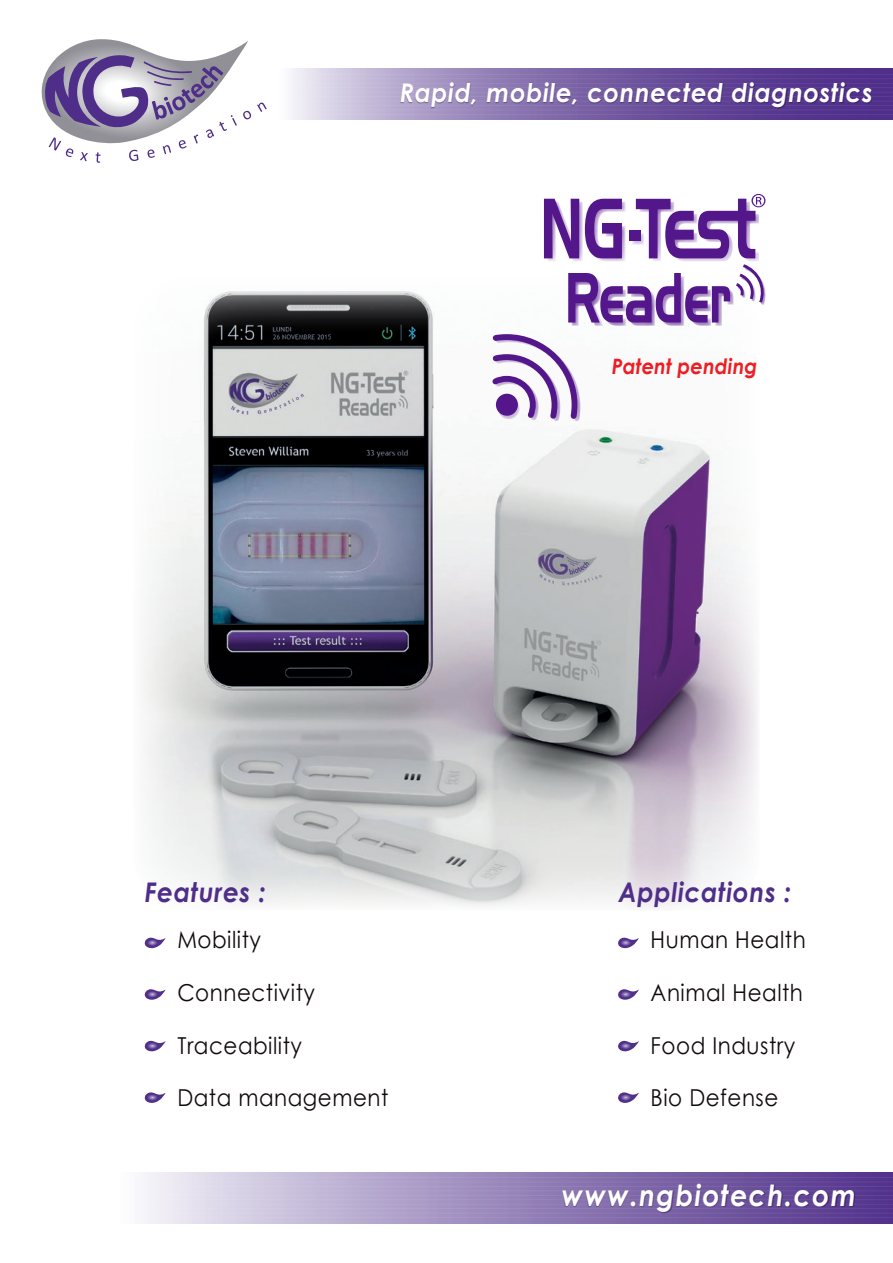
<style>
.page{position:relative;width:893px;height:1263px;background:#fff}
.page>*{position:absolute;margin:0;border:0;box-sizing:border-box;transform-origin:0 0}
.t1{font:italic 700 29.25px "Century Gothic";letter-spacing:.05em;color:#fff;scale:.92 1}
.t2{font:italic 700 27.15px "Century Gothic";letter-spacing:.025em;color:#4f2e8a;scale:.92 1}
.t3{font:italic 700 25.8px "Century Gothic";letter-spacing:.025em;color:#fff;scale:.95 1}
.t4{font:23.25px "Century Gothic";letter-spacing:.025em;color:#110a0c;scale:.92 1}
.t5{font:italic 700 21.3px "Century Gothic";letter-spacing:.005em;color:#ee1d23;scale:.92 1}
</style>
<div class="page">
<svg style="left:292px;top:69px;width:601px;height:51px;background:#927fb7"></svg>
<hr style="left:268px;top:74px;width:625px;height:1px;background:#fff">
<hr style="left:268px;top:78px;width:625px;height:1px;background:#fff">
<hr style="left:268px;top:83px;width:625px;height:1px;background:#fff">
<hr style="left:268px;top:87px;width:625px;height:1px;background:#fff">
<hr style="left:268px;top:92px;width:625px;height:1px;background:#fff">
<hr style="left:268px;top:96px;width:625px;height:1px;background:#fff">
<hr style="left:268px;top:101px;width:625px;height:1px;background:#fff">
<hr style="left:268px;top:105px;width:625px;height:1px;background:#fff">
<hr style="left:268px;top:110px;width:625px;height:1px;background:#fff">
<hr style="left:268px;top:114px;width:625px;height:1px;background:#fff">
<div style="left:23px;top:1172px;width:870px;height:51px;background:linear-gradient(to right,#fff,#4a2885)"></div>
<hr style="left:32px;top:1177px;width:861px;height:1px;background:#fff">
<hr style="left:32px;top:1181px;width:861px;height:1px;background:#fff">
<hr style="left:32px;top:1186px;width:861px;height:1px;background:#fff">
<hr style="left:32px;top:1190px;width:861px;height:1px;background:#fff">
<hr style="left:32px;top:1195px;width:861px;height:1px;background:#fff">
<hr style="left:32px;top:1199px;width:861px;height:1px;background:#fff">
<hr style="left:32px;top:1204px;width:861px;height:1px;background:#fff">
<hr style="left:32px;top:1208px;width:861px;height:1px;background:#fff">
<hr style="left:32px;top:1213px;width:861px;height:1px;background:#fff">
<hr style="left:32px;top:1217px;width:861px;height:1px;background:#fff">
<img style="left:562px;top:1180px;width:297px;height:36px">
<svg style="left:41px;top:39px;width:226px;height:124px"></svg>
<img style="left:400px;top:80px;width:475px;height:32px">
<img style="left:144px;top:291px;width:613px;height:616px">
<svg style="left:618px;top:938px;width:21px;height:10px"></svg>
<svg style="left:618px;top:989px;width:21px;height:11px"></svg>
<svg style="left:618px;top:1041px;width:21px;height:10px"></svg>
<svg style="left:618px;top:1092px;width:21px;height:11px"></svg>
<svg style="left:144px;top:938px;width:22px;height:10px"></svg>
<svg style="left:144px;top:989px;width:22px;height:11px"></svg>
<svg style="left:144px;top:1041px;width:22px;height:10px"></svg>
<svg style="left:144px;top:1092px;width:22px;height:11px"></svg>
<svg style="left:487px;top:194px;width:279px;height:229px"></svg>
<p class="t3" style="left:400px;top:73px;width:499px">Rapid, mobile, connected diagnostics</p>
<p class="t5" style="left:612px;top:350px;width:160px">Patent pending</p>
<p class="t2" style="left:145px;top:871px;width:133px">Features :</p>
<p class="t4" style="left:177px;top:924px;width:92px">Mobility</p>
<p class="t4" style="left:177px;top:976px;width:151px">Connectivity</p>
<p class="t4" style="left:177px;top:1029px;width:137px">Traceability</p>
<p class="t4" style="left:177px;top:1082px;width:231px">Data management</p>
<p class="t2" style="left:618px;top:871px;width:189px">Applications :</p>
<p class="t4" style="left:651px;top:924px;width:170px">Human Health</p>
<p class="t4" style="left:651px;top:976px;width:167px">Animal Health</p>
<p class="t4" style="left:651px;top:1029px;width:159px">Food Industry</p>
<p class="t4" style="left:651px;top:1082px;width:140px">Bio Defense</p>
<p class="t1" style="left:562px;top:1173px;width:321px">www.ngbiotech.com</p>
</div>
